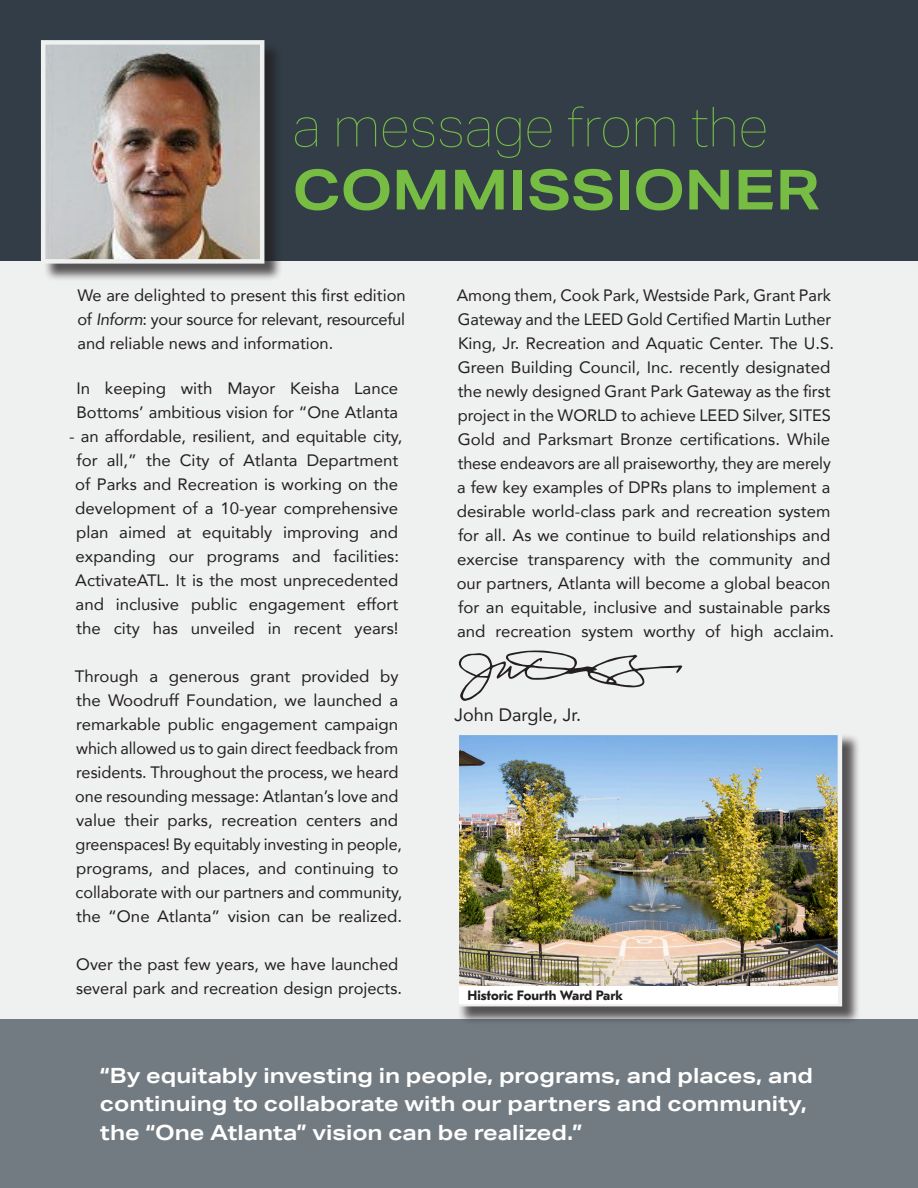
<style>
.page{position:relative;width:918px;height:1188px;background:#fff}
.page>*{position:absolute;margin:0;border:0;box-sizing:border-box;transform-origin:0 0}
.t1{font:55.5px "Aktiv Grotesk Hair";color:#79c143}
.t2{font:700 55.5px "Aktiv Grotesk Ex";color:#79c143}
.t3{font:700 21px/28.5px "Aktiv Grotesk Ex";color:#fff}
.t4{font:18px "Avenir";color:#231f20}
.t5{font:16.5px/24px "Avenir";color:#231f20}
.t6{font:700 13.5px "GT Eesti Text";color:#231f20}
.s1{font-style:italic}
</style>
<div class="page">
<div style="left:0;top:0;width:918px;height:261px;background:#323d47"></div>
<div style="left:0;top:261px;width:918px;height:927px;background:#eff0f0"></div>
<div style="left:43px;top:42px;width:240px;height:240px;background:#231f20;opacity:.75"></div>
<img style="left:46px;top:45px;width:213px;height:214px">
<div style="left:41px;top:40px;width:223px;height:224px;border:4px solid #eff0f0"></div>
<div style="left:0;top:1020px;width:918px;height:168px;background:#727b82"></div>
<div style="left:457px;top:733px;width:404px;height:292px;background:#231f20;opacity:.75"></div>
<img style="left:460px;top:736px;width:377px;height:250px">
<div style="left:455px;top:731px;width:387px;height:275px;border:4px solid #eff0f0"></div>
<svg style="left:458px;top:651px;width:224px;height:50px"></svg>
<div style="left:459px;top:986px;width:379px;height:18px;background:#fff"></div>
<h1 class="t1" style="left:292px;top:96px;width:477px">a message from the</h1>
<h1 class="t2" style="left:292px;top:156px;width:529px">COMMISSIONER</h1>
<p class="t5" style="left:77px;top:282px;width:330px;text-align:justify">We are delighted to present this first edition of <span class="s1">Inform</span>: your source for relevant, resourceful and reliable news and information.</p>
<p class="t5" style="left:76px;top:375px;width:323px">In keeping with Mayor Keisha Lance<br>Bottoms’ ambitious vision for “One Atlanta</p>
<p class="t5" style="left:69px;top:423px;width:335px;text-align:center">- an affordable, resilient, and equitable city, for all,” the City of Atlanta Department of Parks and Recreation is working on the development of a 10-year comprehensive plan aimed at equitably improving and expanding our programs and facilities:<br>ActivateATL. It is the most unprecedented and inclusive public engagement effort the city has unveiled in recent years!</p>
<p class="t5" style="left:75px;top:663px;width:329px">Through a generous grant provided by the Woodruff Foundation, we launched a remarkable public engagement campaign which allowed us to gain direct feedback from residents. Throughout the process, we heard one resounding message: Atlantan’s love and value their parks, recreation centers and greenspaces! By equitably investing in people, programs, and places, and continuing to collaborate with our partners and community, the “One Atlanta” vision can be realized.</p>
<p class="t5" style="left:76px;top:951px;width:327px">Over the past few years, we have launched several park and recreation design projects.</p>
<p class="t5" style="left:457px;top:282px;width:379px">Among them, Cook Park, Westside Park, Grant Park Gateway and the LEED Gold Certified Martin Luther King, Jr. Recreation and Aquatic Center. The U.S.<br>Green Building Council, Inc. recently designated the newly designed Grant Park Gateway as the first project in the WORLD to achieve LEED Silver, SITES Gold and Parksmart Bronze certifications. While these endeavors are all praiseworthy, they are merely a few key examples of DPRs plans to implement a desirable world-class park and recreation system for all. As we continue to build relationships and exercise transparency with the community and our partners, Atlanta will become a global beacon for an equitable, inclusive and sustainable parks and recreation system worthy of high acclaim.</p>
<p class="t4" style="left:454px;top:700px;width:128px">John Dargle, Jr.</p>
<p class="t6" style="left:468px;top:988px;width:157px">Historic Fourth Ward Park</p>
<p class="t3" style="left:100px;top:1061px;width:715px">“By equitably investing in people, programs, and places, and continuing to collaborate with our partners and community, the “One Atlanta” vision can be realized.”</p>
</div>
